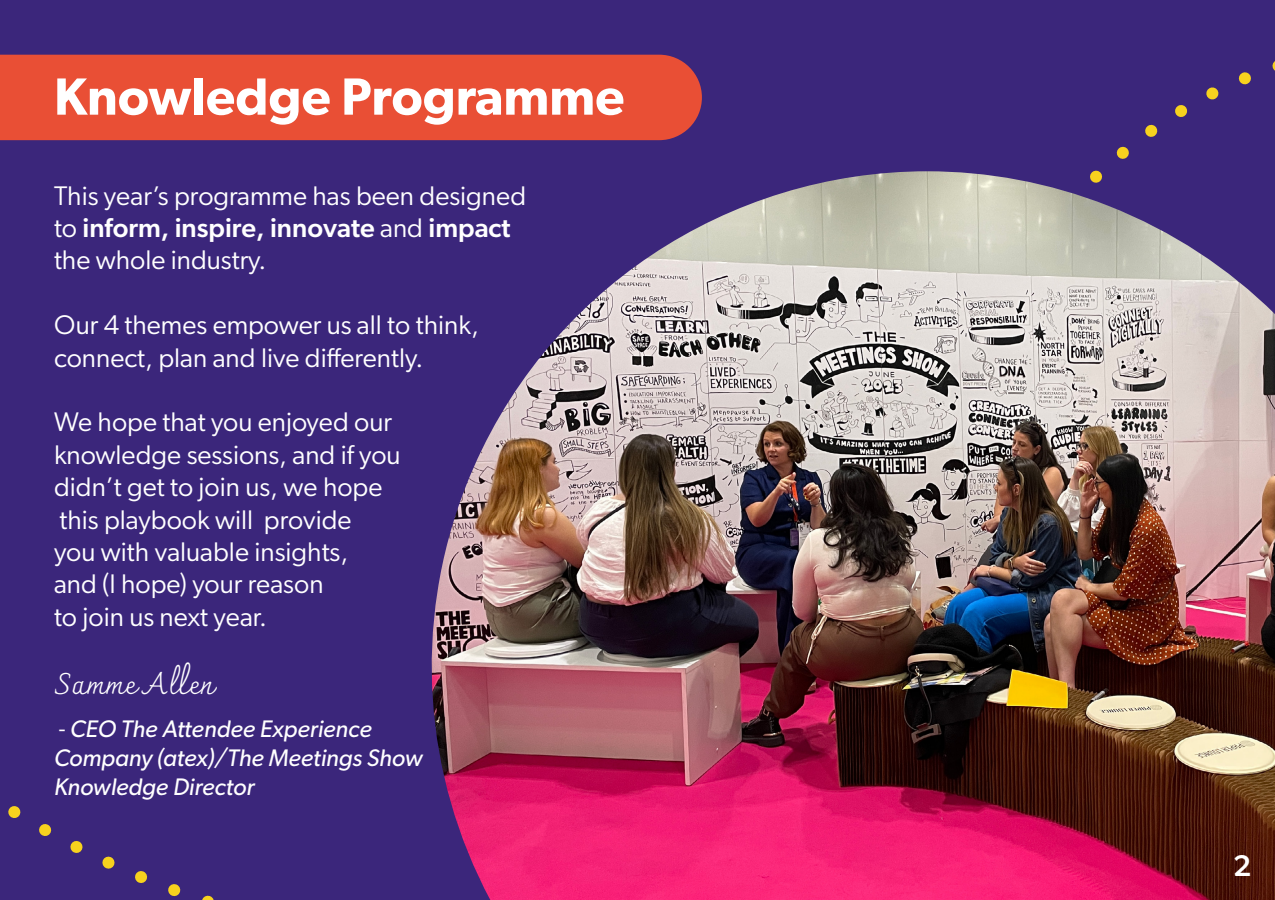
<style>
.page{position:relative;width:1275px;height:900px;background:#fff}
.page>*{position:absolute;margin:0;border:0;box-sizing:border-box;transform-origin:0 0}
.t1{font:600 52.5px "Gibson";color:#fff}
.t2{font:30px "Charmonman";color:#fff}
.t3{font:500 30px "Gibson";color:#fff}
.t4{font:27px/32.4px "Gibson";color:#fff}
.t5{font:italic 24px/28.8px "Gibson";color:#fff}
.s1{font-weight:500}
.s2{font-style:normal}
</style>
<div class="page">
<div style="left:0;top:0;width:905px;height:480px;background:#3b267b"></div>
<div style="left:0;top:480px;width:411px;height:420px;background:#3b267b"></div>
<div style="left:905px;top:0;width:370px;height:171px;background:#3b267b"></div>
<svg style="left:0;top:745px;width:1px;height:12px"></svg>
<svg style="left:1274px;top:97px;width:1px;height:12px"></svg>
<div style="left:0;top:55px;width:702px;height:85px;background:#e94f35"></div>
<img style="left:411px;top:171px;width:864px;height:729px">
<h1 class="t1" style="left:54px;top:65px;width:572px">Knowledge Programme</h1>
<p class="t4" style="left:54px;top:179px;width:474px">This year’s programme has been designed to <span class="s1">inform, inspire, innovate</span> and <span class="s1">impact </span>the whole industry.</p>
<p class="t4" style="left:54px;top:308px;width:426px">Our 4 themes empower us all to think, connect, plan and live differently.</p>
<p class="t4" style="left:54px;top:406px;width:348px">We hope that you enjoyed our knowledge sessions, and if you didn’t get to join us, we hope this playbook will provide<br>you with valuable insights,<br>and (I hope) your reason<br>to join us next year.</p>
<p class="t2" style="left:54px;top:666px;width:161px">Samme Allen</p>
<p class="t5" style="left:54px;top:714px;width:370px"><span class="s2">-</span> CEO The Attendee Experience<br>Company (atex)/The Meetings Show<br>Knowledge Director</p>
<p class="t3" style="left:1233px;top:848px;width:20px">2</p>
</div>
